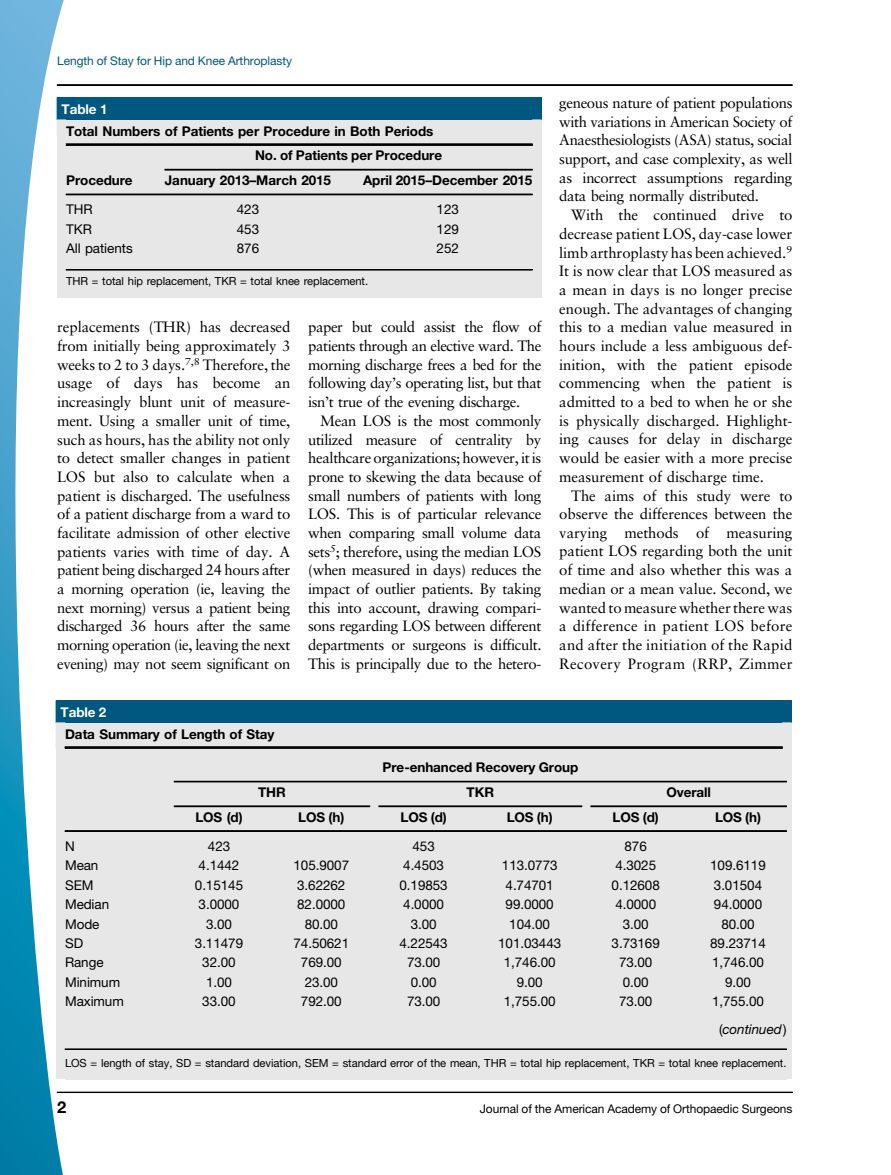
<style>
.page{position:relative;width:891px;height:1175px;background:#fff}
.page>*{position:absolute;margin:0;border:0;box-sizing:border-box;transform-origin:0 0}
.t1{font:16.5px "Adv O Td 1 f 5 cc 91.B";color:#000}
.t2{font:15px/18.8px "Adv O Tece 49054";letter-spacing:-.02em;color:#000;text-align:justify}
.t3{font:13.5px "Adv OT7 fe 89 a 09";color:#000}
.t4{font:13.5px/24.6px "Adv O Td 1 f 5 cc 91.B";color:#000}
.t5{font:13.5px "Adv O Td 1 f 5 cc 91.B";color:#fff}
.t6{font:13.5px "Adv O Tc 4 f 305 bd.I";color:#000}
.t7{font:12px "Adv OT7 fe 89 a 09";color:#000}
.t8{font:12px "Adv OT7 fe 89 a 09";color:#00577f}
.t9{font:11.25px "Adv OT7 fe 89 a 09";color:#000}
.s1{font-style:inherit}
.s2{font-family:"Adv OT7 fe 89 a 09"}
</style>
<div class="page">
<svg style="left:0;top:0;width:66px;height:1174px"></svg>
<div style="left:57px;top:136px;width:484px;height:136px;background:#e7e7e7"></div>
<hr style="left:66px;top:144px;width:466px;height:1px;background:#000">
<hr style="left:66px;top:269px;width:466px;height:1px;background:#000">
<hr style="left:165px;top:169px;width:367px;height:1px;background:#000">
<hr style="left:66px;top:194px;width:466px;height:1px;background:#000">
<div style="left:57px;top:98px;width:484px;height:22px;background:#00577f"></div>
<div style="left:57px;top:120px;width:484px;height:16px;background:#e7e7e7"></div>
<div style="left:57px;top:272px;width:484px;height:26px;background:#e7e7e7"></div>
<div style="left:56px;top:748px;width:735px;height:331px;background:#e7e7e7"></div>
<hr style="left:174px;top:781px;width:613px;height:1px;background:#000">
<hr style="left:174px;top:806px;width:196px;height:1px;background:#000">
<hr style="left:379px;top:806px;width:203px;height:1px;background:#000">
<hr style="left:591px;top:806px;width:196px;height:1px;background:#000">
<div style="left:65px;top:830px;width:722px;height:1px;background:#000;border:1px solid #000"></div>
<div style="left:56px;top:700px;width:735px;height:23px;background:#00577f"></div>
<div style="left:56px;top:723px;width:735px;height:25px;background:#e7e7e7"></div>
<div style="left:65px;top:746px;width:717px;height:2px;background:#000;border:1px solid #000"></div>
<hr style="left:65px;top:1049px;width:722px;height:1px;background:#000">
<hr style="left:57px;top:85px;width:735px;height:1px;background:#000">
<hr style="left:57px;top:1092px;width:735px;height:1px;background:#000">
<p class="t8" style="left:57px;top:57px;width:236px">Length of Stay for Hip and Knee Arthroplasty</p>
<p class="t5" style="left:62px;top:104px;width:47px">Table 1</p>
<p class="t4" style="left:66px;top:121px;width:369px">Total Numbers of Patients per Procedure in Both Periods</p>
<p class="t4" style="left:66px;top:169px;width:68px">Procedure</p>
<p class="t4" style="left:165px;top:145px;width:279px;text-indent:90px">No. of Patients per Procedure<br>January 2013<span class="s1">–</span>March 2015</p>
<p class="t4" style="left:363px;top:169px;width:171px">April 2015<span class="s1">–</span>December 2015</p>
<p class="t3" style="left:66px;top:204px;width:28px">THR</p>
<p class="t3" style="left:237px;top:204px;width:24px">423</p>
<p class="t3" style="left:437px;top:204px;width:24px">123</p>
<p class="t3" style="left:66px;top:224px;width:27px">TKR</p>
<p class="t3" style="left:237px;top:224px;width:24px">453</p>
<p class="t3" style="left:437px;top:224px;width:24px">129</p>
<p class="t3" style="left:66px;top:243px;width:68px">All patients</p>
<p class="t3" style="left:237px;top:243px;width:24px">876</p>
<p class="t3" style="left:437px;top:243px;width:24px">252</p>
<p class="t9" style="left:66px;top:277px;width:304px">THR = total hip replacement, TKR = total knee replacement.</p>
<p class="t2" style="left:57px;top:319px;width:235px">replacements (THR) has decreased from initially being approximately 3 weeks to 2 to 3 days.<sup>7,8</sup> Therefore, the usage of days has become an increasingly blunt unit of measure&shy;ment. Using a smaller unit of time, such as hours, has the ability not only to detect smaller changes in patient LOS but also to calculate when a patient is discharged. The usefulness of a patient discharge from a ward to facilitate admission of other elective patients varies with time of day. A patient being discharged 24 hours after a morning operation (ie, leaving the next morning) versus a patient being discharged 36 hours after the same morning operation (ie, leaving the next evening) may not seem significant on</p>
<p class="t2" style="left:308px;top:319px;width:235px">paper but could assist the flow of patients through an elective ward. The morning discharge frees a bed for the following day<span class="s1">’</span>s operating list, but that isn<span class="s1">’</span>t true of the evening discharge.</p>
<p class="t2" style="left:308px;top:412px;width:235px;text-indent:12px">Mean LOS is the most commonly utilized measure of centrality by healthcare organizations; however, it is prone to skewing the data because of small numbers of patients with long LOS. This is of particular relevance when comparing small volume data sets<sup>5</sup>; therefore, using the median LOS (when measured in days) reduces the impact of outlier patients. By taking this into account, drawing compari&shy;sons regarding LOS between different departments or surgeons is difficult.<br>This is principally due to the hetero-</p>
<p class="t5" style="left:61px;top:707px;width:47px">Table 2</p>
<p class="t4" style="left:65px;top:723px;width:211px">Data Summary of Length of Stay</p>
<p class="t2" style="left:559px;top:95px;width:235px">geneous nature of patient populations with variations in American Society of Anaesthesiologists (ASA) status, social support, and case complexity, as well as incorrect assumptions regarding data being normally distributed.</p>
<p class="t2" style="left:559px;top:207px;width:235px;text-indent:12px">With the continued drive to decrease patient LOS, day-case lower limb arthroplasty has been achieved.<sup>9<br></sup>It is now clear that LOS measured as a mean in days is no longer precise enough. The advantages of changing this to a median value measured in hours include a less ambiguous def&shy;inition, with the patient episode commencing when the patient is admitted to a bed to when he or she is physically discharged. Highlight&shy;ing causes for delay in discharge would be easier with a more precise measurement of discharge time.</p>
<p class="t2" style="left:559px;top:487px;width:235px;text-indent:12px">The aims of this study were to observe the differences between the varying methods of measuring patient LOS regarding both the unit of time and also whether this was a median or a mean value. Second, we wanted to measure whether there was a difference in patient LOS before and after the initiation of the Rapid Recovery Program (RRP, Zimmer</p>
<p class="t4" style="left:383px;top:756px;width:197px">Pre-enhanced Recovery Group</p>
<p class="t4" style="left:258px;top:781px;width:29px">THR</p>
<p class="t4" style="left:467px;top:781px;width:29px">TKR</p>
<p class="t4" style="left:666px;top:781px;width:46px">Overall</p>
<p class="t4" style="left:195px;top:806px;width:49px">LOS (d)</p>
<p class="t4" style="left:298px;top:806px;width:47px">LOS (h)</p>
<p class="t4" style="left:401px;top:806px;width:48px">LOS (d)</p>
<p class="t4" style="left:507px;top:806px;width:47px">LOS (h)</p>
<p class="t4" style="left:613px;top:806px;width:48px">LOS (d)</p>
<p class="t4" style="left:715px;top:806px;width:47px">LOS (h)</p>
<p class="t3" style="left:65px;top:841px;width:11px">N</p>
<p class="t3" style="left:208px;top:841px;width:24px">423</p>
<p class="t3" style="left:413px;top:841px;width:24px">453</p>
<p class="t3" style="left:625px;top:841px;width:24px">876</p>
<p class="t3" style="left:65px;top:860px;width:35px">Mean</p>
<p class="t3" style="left:199px;top:860px;width:42px">4.1442</p>
<p class="t3" style="left:294px;top:860px;width:57px">105.9007</p>
<p class="t3" style="left:403px;top:860px;width:42px">4.4503</p>
<p class="t3" style="left:502px;top:860px;width:57px">113.0773</p>
<p class="t3" style="left:615px;top:860px;width:42px">4.3025</p>
<p class="t3" style="left:710px;top:860px;width:57px">109.6119</p>
<p class="t3" style="left:65px;top:880px;width:30px">SEM</p>
<p class="t3" style="left:195px;top:880px;width:50px">0.15145</p>
<p class="t3" style="left:297px;top:880px;width:50px">3.62262</p>
<p class="t3" style="left:400px;top:880px;width:50px">0.19853</p>
<p class="t3" style="left:506px;top:880px;width:50px">4.74701</p>
<p class="t3" style="left:612px;top:880px;width:50px">0.12608</p>
<p class="t3" style="left:714px;top:880px;width:50px">3.01504</p>
<p class="t3" style="left:65px;top:899px;width:46px">Median</p>
<p class="t3" style="left:199px;top:899px;width:42px">3.0000</p>
<p class="t3" style="left:297px;top:899px;width:50px">82.0000</p>
<p class="t3" style="left:403px;top:899px;width:42px">4.0000</p>
<p class="t3" style="left:506px;top:899px;width:50px">99.0000</p>
<p class="t3" style="left:615px;top:899px;width:42px">4.0000</p>
<p class="t3" style="left:714px;top:899px;width:50px">94.0000</p>
<p class="t3" style="left:65px;top:919px;width:36px">Mode</p>
<p class="t3" style="left:206px;top:919px;width:27px">3.00</p>
<p class="t3" style="left:305px;top:919px;width:35px">80.00</p>
<p class="t3" style="left:411px;top:919px;width:27px">3.00</p>
<p class="t3" style="left:509px;top:919px;width:42px">104.00</p>
<p class="t3" style="left:623px;top:919px;width:27px">3.00</p>
<p class="t3" style="left:721px;top:919px;width:35px">80.00</p>
<p class="t3" style="left:65px;top:938px;width:20px">SD</p>
<p class="t3" style="left:195px;top:938px;width:50px">3.11479</p>
<p class="t3" style="left:294px;top:938px;width:57px">74.50621</p>
<p class="t3" style="left:400px;top:938px;width:50px">4.22543</p>
<p class="t3" style="left:498px;top:938px;width:65px">101.03443</p>
<p class="t3" style="left:612px;top:938px;width:50px">3.73169</p>
<p class="t3" style="left:710px;top:938px;width:57px">89.23714</p>
<p class="t3" style="left:65px;top:957px;width:40px">Range</p>
<p class="t3" style="left:202px;top:957px;width:35px">32.00</p>
<p class="t3" style="left:301px;top:957px;width:42px">769.00</p>
<p class="t3" style="left:407px;top:957px;width:35px">73.00</p>
<p class="t3" style="left:504px;top:957px;width:53px">1,746.00</p>
<p class="t3" style="left:619px;top:957px;width:35px">73.00</p>
<p class="t3" style="left:712px;top:957px;width:53px">1,746.00</p>
<p class="t3" style="left:65px;top:977px;width:57px">Minimum</p>
<p class="t3" style="left:206px;top:977px;width:27px">1.00</p>
<p class="t3" style="left:305px;top:977px;width:35px">23.00</p>
<p class="t3" style="left:411px;top:977px;width:27px">0.00</p>
<p class="t3" style="left:517px;top:977px;width:27px">9.00</p>
<p class="t3" style="left:623px;top:977px;width:27px">0.00</p>
<p class="t3" style="left:725px;top:977px;width:27px">9.00</p>
<p class="t3" style="left:65px;top:996px;width:60px">Maximum</p>
<p class="t3" style="left:202px;top:996px;width:35px">33.00</p>
<p class="t3" style="left:301px;top:996px;width:42px">792.00</p>
<p class="t3" style="left:407px;top:996px;width:35px">73.00</p>
<p class="t3" style="left:504px;top:996px;width:53px">1,755.00</p>
<p class="t3" style="left:619px;top:996px;width:35px">73.00</p>
<p class="t3" style="left:712px;top:996px;width:53px">1,755.00</p>
<p class="t6" style="left:719px;top:1021px;width:69px"><span class="s2">(</span>continued<span class="s2">)</span></p>
<p class="t9" style="left:65px;top:1058px;width:723px">LOS = length of stay, SD = standard deviation, SEM = standard error of the mean, THR = total hip replacement, TKR = total knee replacement.</p>
<p class="t1" style="left:57px;top:1101px;width:11px">2</p>
<p class="t7" style="left:480px;top:1104px;width:314px">Journal of the American Academy of Orthopaedic Surgeons</p>
</div>
